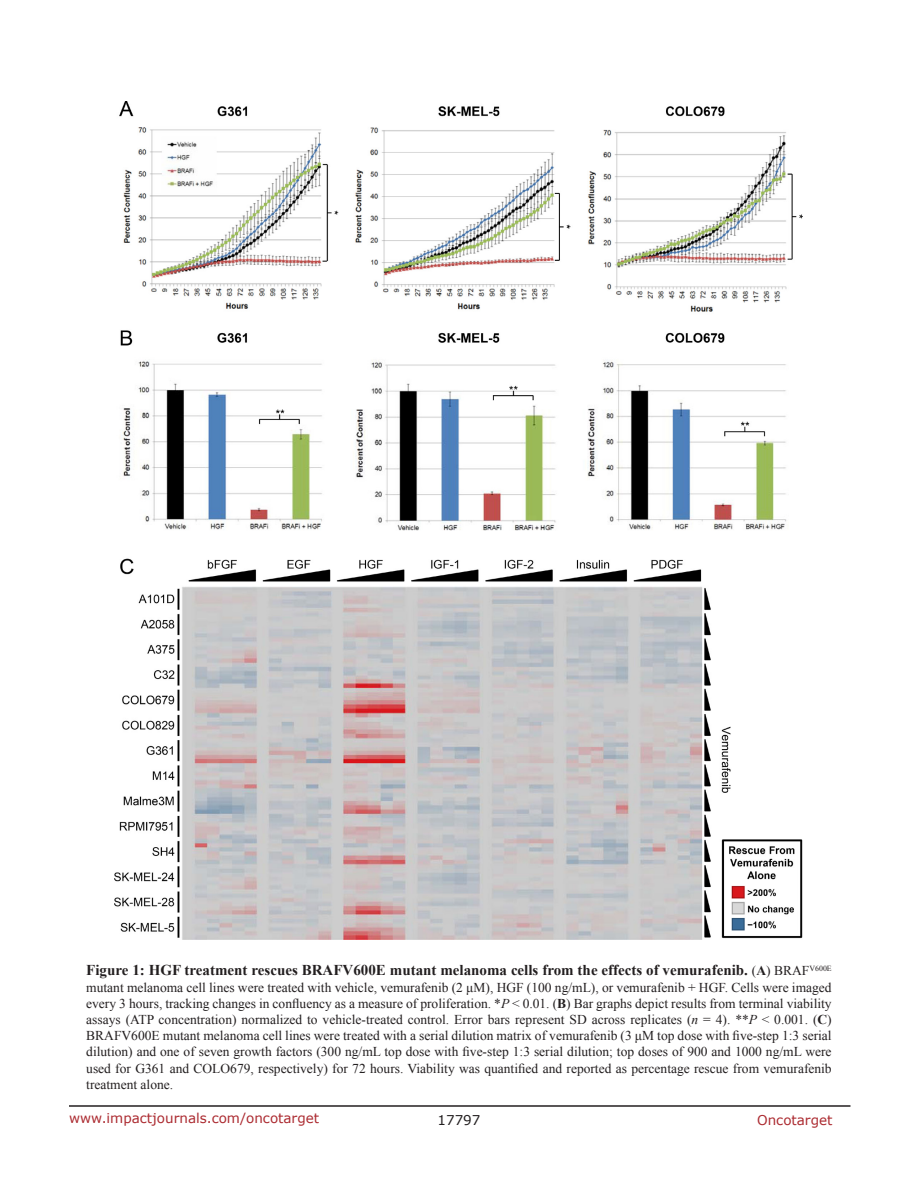
<style>
.page{position:relative;width:918px;height:1188px;background:#fff}
.page>*{position:absolute;margin:0;border:0;box-sizing:border-box;transform-origin:0 0}
.FigureText{font:700 15px "Times New Roman";color:#231f20}
.FigureText-2{font:13.5px/16.2px "Times New Roman";color:#231f20;text-align:justify}
.t1{font:13.5px "Verdana";color:#ac2b31}
.t2{font:13.5px "Verdana";color:#231f20}
.s1{font-weight:400;font-size:13.5px}
.s2{font-size:13.5px}
.s3{font-style:italic}
.s4{font-weight:700}
</style>
<div class="page">
<hr style="left:69px;top:1105px;width:781px;height:2px;background:#231f20">
<img style="left:114px;top:101px;width:688px;height:838px">
<p class="FigureText" style="left:86px;top:960px;width:747px">Figure 1: HGF treatment rescues BRAFV600E mutant melanoma cells from the effects of vemurafenib. <span class="s1">(</span><span class="s2">A</span><span class="s1">) BRAF</span><sup>V600E</sup></p>
<p class="FigureText-2" style="left:86px;top:979px;width:747px">mutant melanoma cell lines were treated with vehicle, vemurafenib (2 μM), HGF (100 ng/mL), or vemurafenib + HGF. Cells were imaged every 3 hours, tracking changes in confluency as a measure of proliferation. *<span class="s3">P</span> &lt; 0.01. (<span class="s4">B</span>) Bar graphs depict results from terminal viability assays (ATP concentration) normalized to vehicle-treated control. Error bars represent SD across replicates (<span class="s3">n</span> = 4). **<span class="s3">P</span> &lt; 0.001. (<span class="s4">C</span>)<br>BRAFV600E mutant melanoma cell lines were treated with a serial dilution matrix of vemurafenib (3 μM top dose with five-step 1:3 serial dilution) and one of seven growth factors (300 ng/mL top dose with five-step 1:3 serial dilution; top doses of 900 and 1000 ng/mL were used for G361 and COLO679, respectively) for 72 hours. Viability was quantified and reported as percentage rescue from vemurafenib treatment alone.</p>
<p class="t1" style="left:69px;top:1109px;width:252px">www.impactjournals.com/oncotarget</p>
<p class="t2" style="left:438px;top:1111px;width:44px">17797</p>
<p class="t1" style="left:757px;top:1111px;width:77px">Oncotarget</p>
</div>
